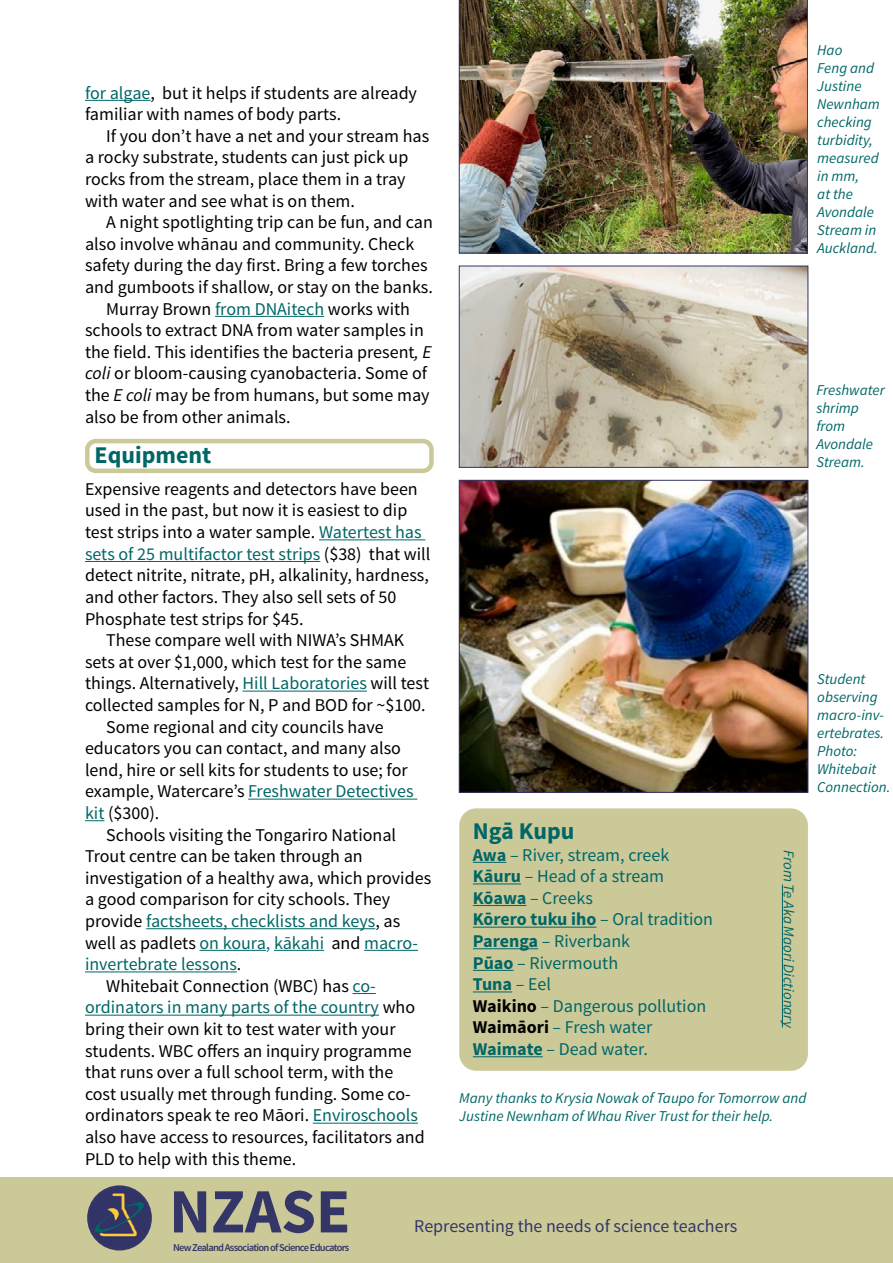
<style>
.page{position:relative;width:893px;height:1263px;background:#fff}
.page>*{position:absolute;margin:0;border:0;box-sizing:border-box;transform-origin:0 0}
.t1{font:700 63px "Source Sans Pro";color:#333666}
.t2{font:700 24px "Source Sans Pro";color:#066}
.t3{font:18px/21.6px "Source Sans Pro";color:#000}
.t4{font:18px "Source Sans Pro";color:#066}
.t5{font:18px "Source Sans Pro";color:#333666}
.t6{font:700 18px "Source Sans Pro";color:#066}
._10pt_italic{font:italic 15px/18px "Source Sans Pro";color:#066}
.t7{font:600 10.5px "Source Sans Pro";letter-spacing:-.07em;color:#333666}
.s1{color:#066}
.s2{font-style:italic}
.s3{color:#000}
.s4{color:#0563c1}
.s5{font-weight:700}
.s6{font-weight:400}
.s7{font-weight:700;color:#000}
</style>
<div class="page">
<div style="left:0;top:1178px;width:893px;height:85px;background:#ccc999"></div>
<img style="left:84px;top:1177px;width:76px;height:74px">
<div style="left:87px;top:1185px;width:65px;height:65px;border:3px solid #333666;border-radius:50%"></div>
<div style="left:459px;top:808px;width:349px;height:263px;background:#ccc999;border-radius:17px"></div>
<hr style="left:473px;top:862px;width:33px;height:1px;background:#066">
<hr style="left:473px;top:883px;width:48px;height:1px;background:#066">
<hr style="left:473px;top:905px;width:53px;height:1px;background:#066">
<hr style="left:473px;top:927px;width:123px;height:1px;background:#066">
<hr style="left:473px;top:948px;width:65px;height:1px;background:#066">
<hr style="left:473px;top:970px;width:41px;height:1px;background:#066">
<hr style="left:473px;top:991px;width:39px;height:1px;background:#066">
<hr style="left:473px;top:1056px;width:70px;height:1px;background:#066">
<hr style="left:85px;top:100px;width:65px;height:1px;background:#066">
<hr style="left:215px;top:316px;width:109px;height:1px;background:#066">
<div style="left:85px;top:439px;width:349px;height:34px;border:4px solid #ccc999;border-radius:9px"></div>
<hr style="left:319px;top:539px;width:106px;height:1px;background:#066">
<hr style="left:85px;top:561px;width:235px;height:1px;background:#066">
<hr style="left:243px;top:691px;width:124px;height:1px;background:#066">
<hr style="left:248px;top:799px;width:169px;height:1px;background:#066">
<svg style="left:85px;top:820px;width:19px;height:1px"></svg>
<hr style="left:146px;top:928px;width:229px;height:1px;background:#066">
<hr style="left:199px;top:950px;width:67px;height:1px;background:#066">
<hr style="left:274px;top:950px;width:50px;height:1px;background:#066">
<hr style="left:364px;top:950px;width:54px;height:1px;background:#066">
<hr style="left:85px;top:971px;width:152px;height:1px;background:#066">
<svg style="left:352px;top:993px;width:24px;height:1px"></svg>
<hr style="left:85px;top:1015px;width:294px;height:1px;background:#066">
<hr style="left:313px;top:1123px;width:105px;height:1px;background:#066">
<hr style="left:782px;top:884px;width:1px;height:143px;background:#066">
<img style="left:459px;top:0;width:349px;height:253px">
<img style="left:461px;top:268px;width:345px;height:197px">
<img style="left:461px;top:482px;width:345px;height:308px">
<div style="left:459px;top:480px;width:349px;height:312px;border:1px solid #333666"></div>
<p class="t3" style="left:85px;top:82px;width:333px"><span class="s1">for algae</span>, but it helps if students are already familiar with names of body parts.</p>
<p class="t3" style="left:85px;top:125px;width:346px;text-indent:21px">If you don’t have a net and your stream has a rocky substrate, students can just pick up rocks from the stream, place them in a tray with water and see what is on them.</p>
<p class="t3" style="left:85px;top:212px;width:349px;text-indent:21px">A night spotlighting trip can be fun, and can also involve whānau and community. Check safety during the day first. Bring a few torches and gumboots if shallow, or stay on the banks.</p>
<p class="t3" style="left:85px;top:298px;width:348px;text-indent:21px">Murray Brown <span class="s1">from DNAitech</span> works with schools to extract DNA from water samples in the field. This identifies the bacteria present<span class="s2">, E coli</span> or bloom-causing cyanobacteria. Some of the <span class="s2">E coli</span> may be from humans, but some may also be from other animals.</p>
<p class="t2" style="left:95px;top:439px;width:118px">Equipment</p>
<p class="t3" style="left:85px;top:478px;width:334px">Expensive reagents and detectors have been</p>
<p class="t3" style="left:85px;top:500px;width:324px">used in the past, but now it is easiest to dip</p>
<p class="t3" style="left:85px;top:522px;width:338px">test strips into a water sample. <span class="s1">Watertest has</span></p>
<p class="t4" style="left:85px;top:542px;width:347px">sets of 25 multifactor test strips <span class="s3">($38) that will</span></p>
<p class="t3" style="left:85px;top:565px;width:345px">detect nitrite, nitrate, pH, alkalinity, hardness,</p>
<p class="t3" style="left:85px;top:586px;width:313px">and other factors. They also sell sets of 50</p>
<p class="t3" style="left:85px;top:608px;width:220px">Phosphate test strips for $45.</p>
<p class="t3" style="left:106px;top:630px;width:299px">These compare well with NIWA’s SHMAK</p>
<p class="t3" style="left:85px;top:651px;width:323px">sets at over $1,000, which test for the same</p>
<p class="t3" style="left:85px;top:673px;width:346px">things. Alternatively, <span class="s1">Hill Laboratories</span> will test</p>
<p class="t3" style="left:85px;top:694px;width:342px">collected samples for N, P and BOD for ~$100.</p>
<p class="t3" style="left:85px;top:716px;width:330px;text-indent:21px">Some regional and city councils have educators you can contact, and many also lend, hire or sell kits for students to use; for example, Watercare’s <span class="s1">Freshwater Detectives kit</span> ($300).</p>
<p class="t3" style="left:85px;top:824px;width:348px;text-indent:21px">Schools visiting the Tongariro National Trout centre can be taken through an investigation of a healthy awa, which provides a good comparison for city schools. They provide <span class="s1">factsheets, checklists and keys</span>, as well as padlets <span class="s1">on koura</span><span class="s4">,</span> <span class="s1">kākahi</span> and <span class="s1">macro&shy;invertebrate lessons</span>.</p>
<p class="t3" style="left:85px;top:975px;width:341px;text-indent:21px">Whitebait Connection (WBC) has <span class="s1">co&shy;ordinators in many parts of the country</span> who bring their own kit to test water with your students. WBC offers an inquiry programme that runs over a full school term, with the cost usually met through funding. Some co&shy;ordinators speak te reo Māori. <span class="s1">Enviroschools </span>also have access to resources, facilitators and PLD to help with this theme.</p>
<p class="t2" style="left:473px;top:815px;width:103px">Ngā Kupu</p>
<p class="t4" style="left:473px;top:843px;width:198px"><span class="s5">Awa</span> – River, stream, creek</p>
<p class="t4" style="left:473px;top:865px;width:193px"><span class="s5">Kāuru</span> – Head of a stream</p>
<p class="t4" style="left:473px;top:887px;width:122px"><span class="s5">Kōawa</span> – Creeks</p>
<p class="t4" style="left:473px;top:908px;width:242px"><span class="s5">Kōrero tuku iho</span> – Oral tradition</p>
<p class="t4" style="left:473px;top:930px;width:159px"><span class="s5">Parenga</span> – Riverbank</p>
<p class="t4" style="left:473px;top:951px;width:147px"><span class="s5">Pūao</span> – Rivermouth</p>
<p class="t6" style="left:473px;top:973px;width:80px">Tuna <span class="s6">– Eel</span></p>
<p class="t4" style="left:473px;top:995px;width:235px"><span class="s7">Waikino</span> – Dangerous pollution</p>
<p class="t4" style="left:473px;top:1016px;width:181px"><span class="s7">Waimāori</span> – Fresh water</p>
<p class="t4" style="left:473px;top:1038px;width:176px"><span class="s5">Waimate</span> – Dead water.</p>
<p class="_10pt_italic" style="left:798px;top:850px;width:180px;rotate:90deg">From Te Aka Maori Dictionary</p>
<p class="_10pt_italic" style="left:459px;top:1089px;width:349px">Many thanks to Krysia Nowak of Taupo for Tomorrow and<br>Justine Newnham of Whau River Trust for their help.</p>
<h1 class="t1" style="left:169px;top:1171px;width:183px">NZASE</h1>
<p class="t7" style="left:173px;top:1241px;width:178px">New Zealand Association of Science Educators</p>
<p class="t5" style="left:414px;top:1215px;width:325px">Representing the needs of science teachers</p>
<p class="_10pt_italic" style="left:817px;top:41px;width:64px">Hao<br>Feng and<br>Justine<br>Newnham checking turbidity, measured in mm,<br>at the<br>Avondale<br>Stream in<br>Auckland.</p>
<p class="_10pt_italic" style="left:816px;top:381px;width:70px">Freshwater shrimp from<br>Avondale<br>Stream.</p>
<p class="_10pt_italic" style="left:817px;top:670px;width:75px">Student observing macro-inv&shy;ertebrates.<br>Photo:<br>Whitebait<br>Connection.</p>
</div>
